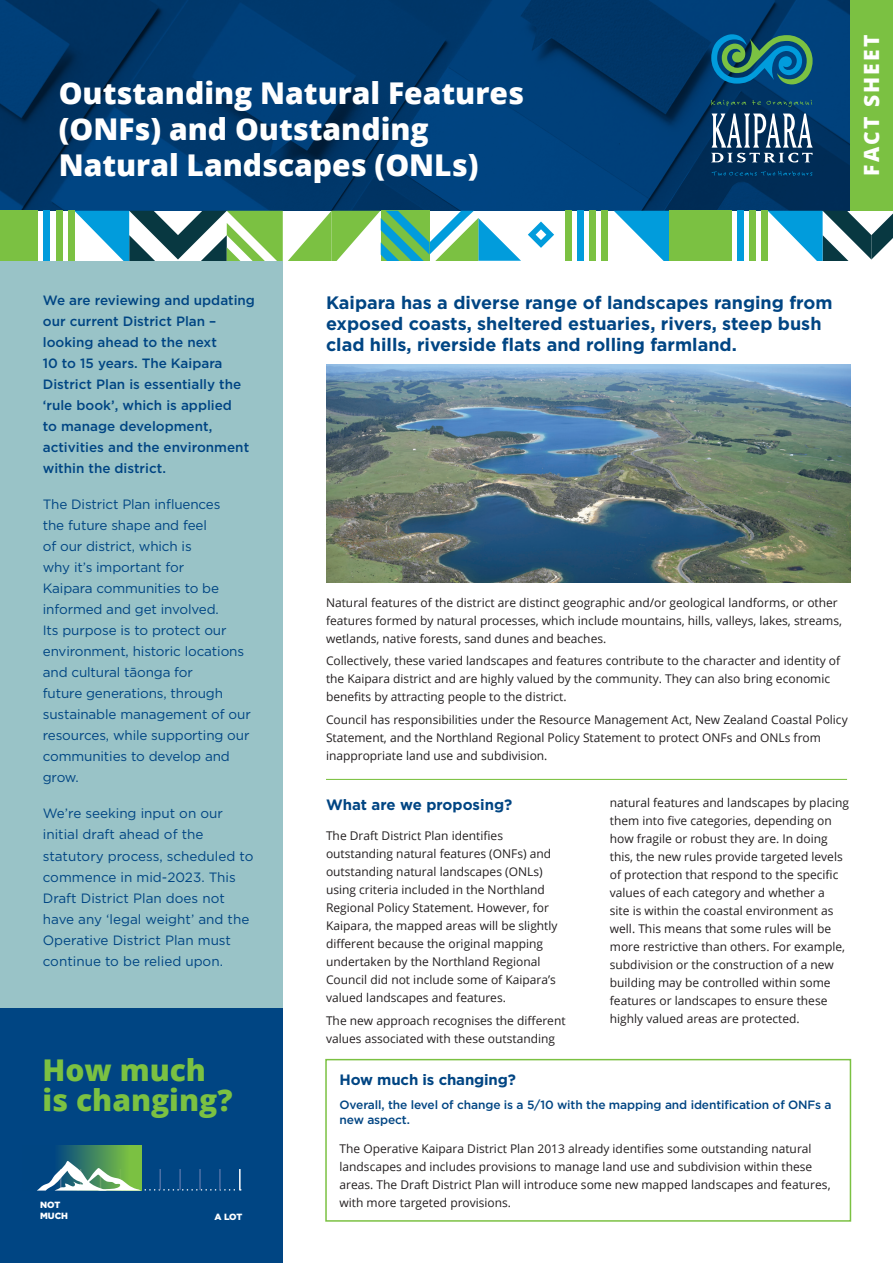
<style>
.page{position:relative;width:893px;height:1263px;background:#fff}
.page>*{position:absolute;margin:0;border:0;box-sizing:border-box;transform-origin:0 0}
.t1{font:800 30px/36px "Open Sans";color:#fff}
.t2{font:800 30px/30px "Open Sans";color:#7bc142}
.t3{font:800 21px "Open Sans";letter-spacing:.1em;color:#fff}
.t4{font:700 18px/21px "Gotham";color:#004583}
.t5{font:700 15px "Gotham";letter-spacing:-.01em;color:#004583}
.t6{font:13.5px/21px "Gotham";letter-spacing:-.01em;color:#004583}
.t7{font:500 13.5px/21px "Gotham";color:#004583}
.t8{font:12px/18px "Open Sans";color:#231f20}
.t9{font:500 12px/15px "Gotham";letter-spacing:-.01em;color:#004583}
.t10{font:900 9px/10.8px "Gotham HTF";color:#fff}
</style>
<div class="page">
<img style="left:326px;top:365px;width:524px;height:218px">
<svg style="left:0;top:0;width:850px;height:210px;background:#00396e"></svg>
<svg style="left:528px;top:221px;width:26px;height:27px"></svg>
<svg style="left:614px;top:211px;width:55px;height:50px"></svg>
<div style="left:602px;top:211px;width:6px;height:50px;background:#7bc142"></div>
<div style="left:589px;top:211px;width:6px;height:50px;background:#7bc142"></div>
<div style="left:577px;top:211px;width:6px;height:50px;background:#019cdc"></div>
<div style="left:565px;top:211px;width:6px;height:50px;background:#7bc142"></div>
<svg style="left:74px;top:211px;width:447px;height:50px"></svg>
<div style="left:68px;top:211px;width:6px;height:50px;background:#7bc142"></div>
<div style="left:56px;top:211px;width:6px;height:50px;background:#7bc142"></div>
<div style="left:44px;top:211px;width:6px;height:50px;background:#019cdc"></div>
<div style="left:32px;top:211px;width:6px;height:50px;background:#7bc142"></div>
<div style="left:0;top:211px;width:32px;height:50px;background:#7bc142"></div>
<svg style="left:768px;top:211px;width:125px;height:50px"></svg>
<div style="left:762px;top:211px;width:6px;height:50px;background:#7bc142"></div>
<div style="left:749px;top:211px;width:6px;height:50px;background:#7bc142"></div>
<div style="left:737px;top:211px;width:6px;height:50px;background:#019cdc"></div>
<div style="left:725px;top:211px;width:6px;height:50px;background:#7bc142"></div>
<div style="left:669px;top:211px;width:56px;height:50px;background:#7bc142"></div>
<div style="left:850px;top:0;width:43px;height:210px;background:#7bc142"></div>
<svg style="left:711px;top:34px;width:102px;height:50px;background:#1d7280"></svg>
<svg style="left:711px;top:114px;width:102px;height:48px"></svg>
<svg style="left:711px;top:171px;width:101px;height:5px"></svg>
<svg style="left:711px;top:100px;width:35px;height:6px"></svg>
<svg style="left:752px;top:100px;width:60px;height:7px"></svg>
<div style="left:0;top:261px;width:283px;height:754px;background:#99c3c7"></div>
<div style="left:0;top:1009px;width:283px;height:254px;background:#004583"></div>
<svg style="left:61px;top:1145px;width:80px;height:16px"></svg>
<hr style="left:326px;top:779px;width:521px;height:1px;background:#7bc142">
<div style="left:325px;top:1059px;width:526px;height:163px;border:2px solid #7bc142"></div>
<svg style="left:37px;top:1161px;width:204px;height:29px"></svg>
<h1 class="t1" style="left:59px;top:74px;width:467px">Outstanding Natural Features (ONFs) and Outstanding<br>Natural Landscapes (ONLs)</h1>
<h2 class="t3" style="left:856px;top:176px;width:142px;rotate:-90deg">FACT SHEET</h2>
<p class="t7" style="left:43px;top:290px;width:214px">We are reviewing and updating our current District Plan – looking ahead to the next<br>10 to 15 years. The Kaipara<br>District Plan is essentially the ‘rule book’, which is applied<br>to manage development, activities and the environment within the district.</p>
<p class="t6" style="left:43px;top:494px;width:209px">The District Plan influences<br>the future shape and feel<br>of our district, which is<br>why it’s important for<br>Kaipara communities to be informed and get involved.<br>Its purpose is to protect our environment, historic locations and cultural tāonga for<br>future generations, through sustainable management of our resources, while supporting our communities to develop and grow.</p>
<p class="t6" style="left:43px;top:803px;width:212px">We’re seeking input on our initial draft ahead of the statutory process, scheduled to commence in mid-2023. This<br>Draft District Plan does not have any ‘legal weight’ and the<br>Operative District Plan must continue to be relied upon.</p>
<h1 class="t2" style="left:43px;top:1053px;width:191px">How much is changing?</h1>
<p class="t10" style="left:40px;top:1199px;width:30px">NOT<br>MUCH</p>
<p class="t10" style="left:214px;top:1212px;width:29px">A LOT</p>
<h3 class="t4" style="left:326px;top:292px;width:508px">Kaipara has a diverse range of landscapes ranging from exposed coasts, sheltered estuaries, rivers, steep bush clad hills, riverside flats and rolling farmland.</h3>
<p class="t8" style="left:326px;top:593px;width:518px">Natural features of the district are distinct geographic and/or geological landforms, or other features formed by natural processes, which include mountains, hills, valleys, lakes, streams, wetlands, native forests, sand dunes and beaches.</p>
<p class="t8" style="left:326px;top:652px;width:516px">Collectively, these varied landscapes and features contribute to the character and identity of the Kaipara district and are highly valued by the community. They can also bring economic benefits by attracting people to the district.</p>
<p class="t8" style="left:326px;top:710px;width:523px">Council has responsibilities under the Resource Management Act, New Zealand Coastal Policy<br>Statement, and the Northland Regional Policy Statement to protect ONFs and ONLs from inappropriate land use and subdivision.</p>
<p class="t5" style="left:326px;top:794px;width:188px">What are we proposing?</p>
<p class="t8" style="left:326px;top:827px;width:233px">The Draft District Plan identifies outstanding natural features (ONFs) and outstanding natural landscapes (ONLs) using criteria included in the Northland Regional Policy Statement. However, for Kaipara, the mapped areas will be slightly different because the original mapping undertaken by the Northland Regional Council did not include some of Kaipara’s valued landscapes and features.</p>
<p class="t8" style="left:326px;top:1011px;width:241px">The new approach recognises the different values associated with these outstanding</p>
<p class="t8" style="left:610px;top:793px;width:241px">natural features and landscapes by placing them into five categories, depending on how fragile or robust they are. In doing this, the new rules provide targeted levels of protection that respond to the specific values of each category and whether a<br>site is within the coastal environment as well. This means that some rules will be more restrictive than others. For example, subdivision or the construction of a new building may be controlled within some features or landscapes to ensure these highly valued areas are protected.</p>
<p class="t5" style="left:339px;top:1070px;width:178px">How much is changing?</p>
<p class="t9" style="left:339px;top:1097px;width:494px">Overall, the level of change is a 5/10 with the mapping and identification of ONFs a new aspect.</p>
<p class="t8" style="left:339px;top:1140px;width:493px">The Operative Kaipara District Plan 2013 already identifies some outstanding natural landscapes and includes provisions to manage land use and subdivision within these areas. The Draft District Plan will introduce some new mapped landscapes and features, with more targeted provisions.</p>
</div>
